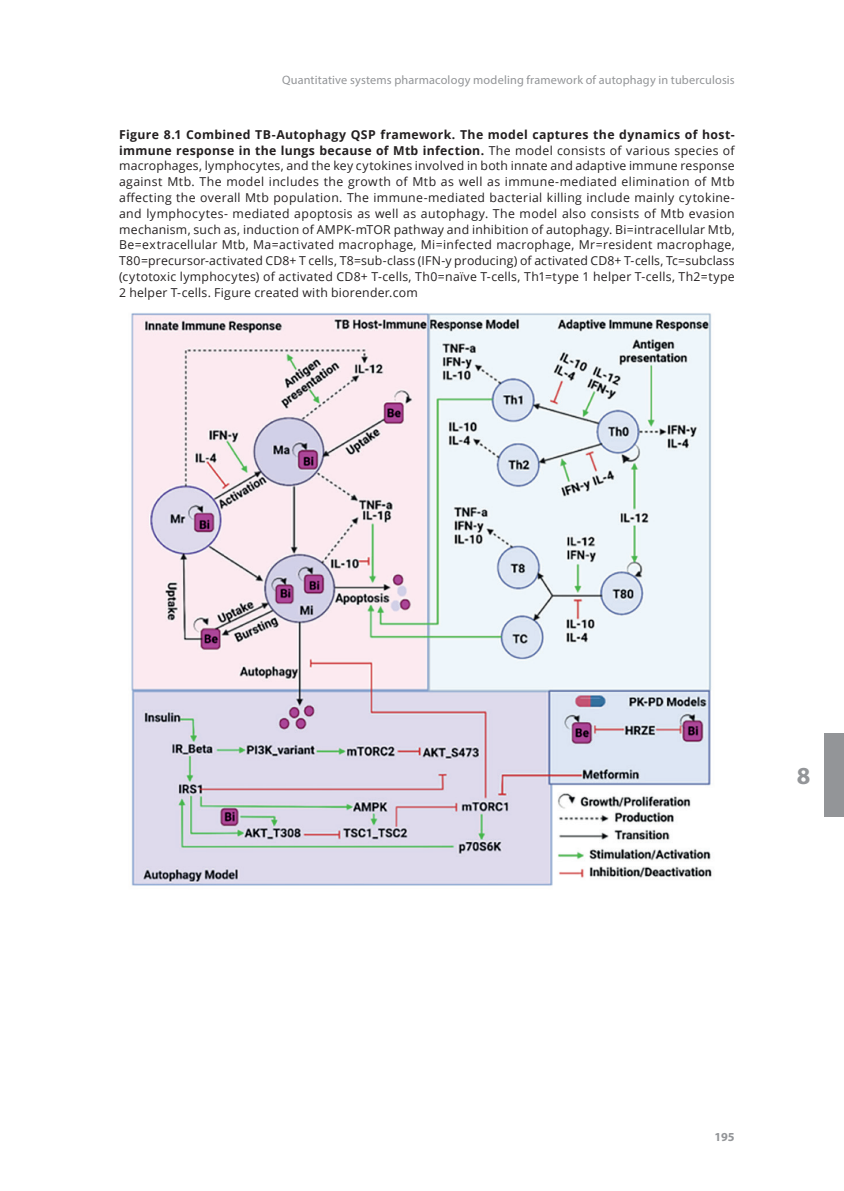
<style>
.page{position:relative;width:844px;height:1191px;background:#fff}
.page>*{position:absolute;margin:0;border:0;box-sizing:border-box;transform-origin:0 0}
.t1{font:700 24.5px "Myriad Pro";color:#939598}
.t2{font:12.25px/15.8px "Open Sans";letter-spacing:.02em;color:#231f20;text-align:justify}
.t3{font:12.25px "Myriad Pro";letter-spacing:.015em;color:#939598}
.t4{font:700 12.25px "Myriad Pro";color:#939598}
.s1{font-weight:700}
</style>
<div class="page">
<div style="left:824px;top:733px;width:19px;height:84px;background:#939598"></div>
<img style="left:131px;top:313px;width:581px;height:573px">
<p class="t3" style="left:282px;top:72px;width:454px">Quantitative systems pharmacology modeling framework of autophagy in tuberculosis</p>
<p class="t2" style="left:119px;top:126px;width:617px"><span class="s1">Figure 8.1 Combined TB-Autophagy QSP framework. The model captures the dynamics of host&shy;immune response in the lungs because of Mtb infection.</span> The model consists of various species of macrophages, lymphocytes, and the key cytokines involved in both innate and adaptive immune response against Mtb. The model includes the growth of Mtb as well as immune-mediated elimination of Mtb affecting the overall Mtb population. The immune-mediated bacterial killing include mainly cytokine&shy;and lymphocytes- mediated apoptosis as well as autophagy. The model also consists of Mtb evasion mechanism, such as, induction of AMPK-mTOR pathway and inhibition of autophagy. Bi=intracellular Mtb, Be=extracellular Mtb, Ma=activated macrophage, Mi=infected macrophage, Mr=resident macrophage, T80=precursor-activated CD8+ T cells, T8=sub-class (IFN-y producing) of activated CD8+ T-cells, Tc=subclass (cytotoxic lymphocytes) of activated CD8+ T-cells, Th0=naïve T-cells, Th1=type 1 helper T-cells, Th2=type 2 helper T-cells. Figure created with biorender.com</p>
<h1 class="t1" style="left:796px;top:760px;width:15px">8</h1>
<p class="t4" style="left:714px;top:1128px;width:22px">195</p>
</div>
